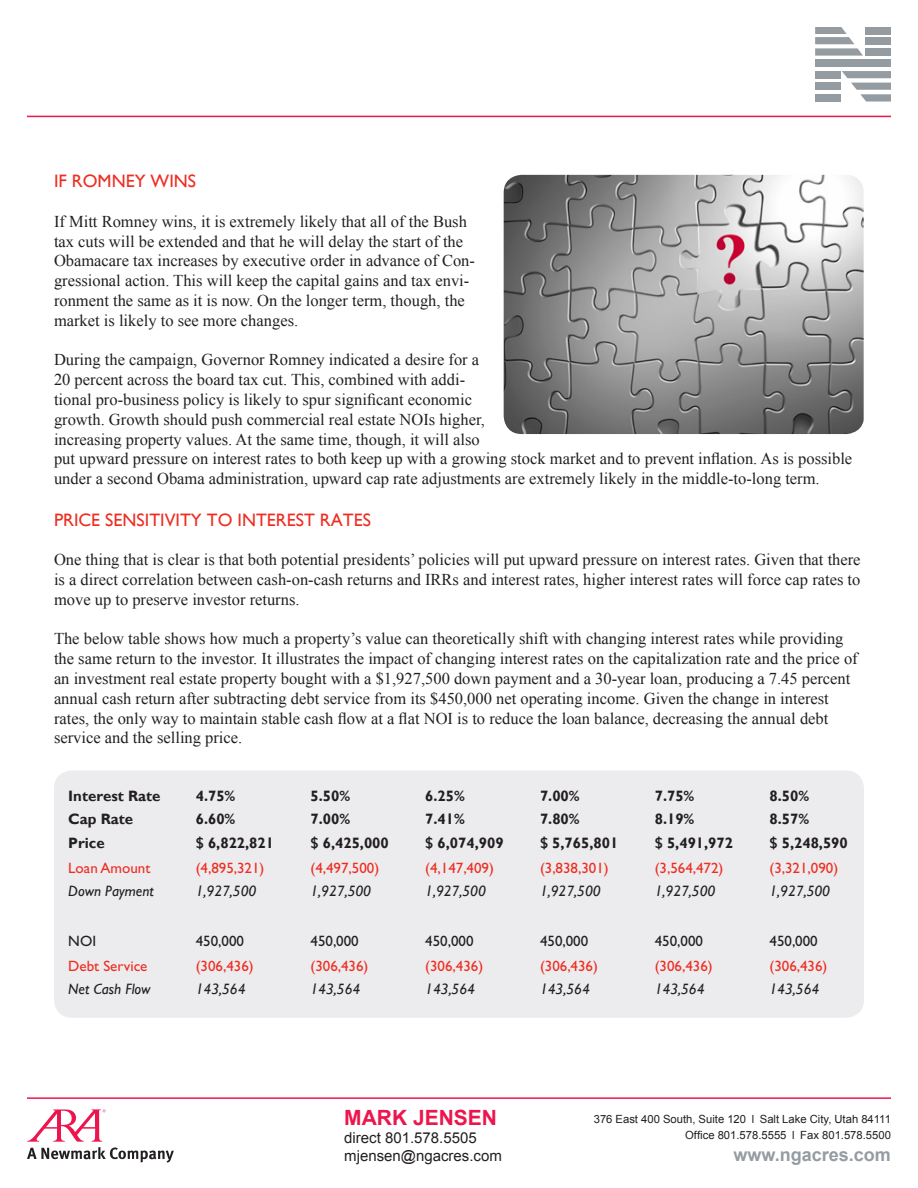
<style>
.page{position:relative;width:918px;height:1188px;background:#fff}
.page>*{position:absolute;margin:0;border:0;box-sizing:border-box;transform-origin:0 0}
.t1{font:700 21px "Arial";color:#ed154e}
.t2{font:18px "Gill Sans";color:#ee2e22}
.t3{font:700 18px "Arial";color:#959ca1}
.t4{font:16.5px/19.8px "Times New Roman";color:#231f20}
.t5{font:700 15px "Gill Sans";color:#231f20}
.t6{font:15px "Gill Sans";color:#ee2e22}
.t7{font:italic 15px "Gill Sans";color:#231f20}
.t8{font:15px "Gill Sans";color:#231f20}
.t9{font:15px/18px "Arial";color:#231f20}
.t10{font:12px "Gill Sans";color:#231f20}
.t11{font:11.25px/16.5px "Arial";color:#231f20;text-align:right}
</style>
<div class="page">
<div style="left:866px;top:37px;width:25px;height:7px;background:#959ca1"></div>
<div style="left:866px;top:48px;width:25px;height:8px;background:#959ca1"></div>
<div style="left:815px;top:60px;width:76px;height:7px;background:#959ca1"></div>
<div style="left:815px;top:71px;width:26px;height:7px;background:#959ca1"></div>
<div style="left:815px;top:83px;width:26px;height:7px;background:#959ca1"></div>
<svg style="left:842px;top:71px;width:49px;height:31px"></svg>
<div style="left:815px;top:94px;width:26px;height:8px;background:#959ca1"></div>
<div style="left:866px;top:27px;width:25px;height:7px;background:#959ca1"></div>
<svg style="left:815px;top:27px;width:48px;height:29px"></svg>
<hr style="left:27px;top:1097px;width:864px;height:2px;background:#ed154e">
<hr style="left:27px;top:116px;width:864px;height:1px;background:#ed154e">
<svg style="left:27px;top:1109px;width:147px;height:54px"></svg>
<div style="left:54px;top:770px;width:810px;height:248px;background:#ececee;border-radius:18px"></div>
<img style="left:504px;top:175px;width:360px;height:259px">
<p class="t2" style="left:54px;top:170px;width:144px">IF ROMNEY WINS</p>
<p class="t4" style="left:54px;top:211px;width:423px">If Mitt Romney wins, it is extremely likely that all of the Bush tax cuts will be extended and that he will delay the start of the Obamacare tax increases by executive order in advance of Con&shy;gressional action. This will keep the capital gains and tax envi&shy;ronment the same as it is now. On the longer term, though, the market is likely to see more changes.</p>
<p class="t4" style="left:54px;top:350px;width:800px">During the campaign, Governor Romney indicated a desire for a<br>20 percent across the board tax cut. This, combined with addi-<br>tional pro-business policy is likely to spur significant economic<br>growth. Growth should push commercial real estate NOIs higher,<br>increasing property values. At the same time, though, it will also<br>put upward pressure on interest rates to both keep up with a growing stock market and to prevent inflation. As is possible under a second Obama administration, upward cap rate adjustments are extremely likely in the middle-to-long term.</p>
<p class="t2" style="left:54px;top:509px;width:318px">PRICE SENSITIVITY TO INTEREST RATES</p>
<p class="t4" style="left:54px;top:549px;width:808px;text-align:justify">One thing that is clear is that both potential presidents’ policies will put upward pressure on interest rates. Given that there is a direct correlation between cash-on-cash returns and IRRs and interest rates, higher interest rates will force cap rates to move up to preserve investor returns.</p>
<p class="t4" style="left:54px;top:629px;width:805px">The below table shows how much a property’s value can theoretically shift with changing interest rates while providing the same return to the investor. It illustrates the impact of changing interest rates on the capitalization rate and the price of an investment real estate property bought with a $1,927,500 down payment and a 30-year loan, producing a 7.45 percent annual cash return after subtracting debt service from its $450,000 net operating income. Given the change in interest rates, the only way to maintain stable cash flow at a flat NOI is to reduce the loan balance, decreasing the annual debt service and the selling price.</p>
<p class="t5" style="left:68px;top:787px;width:94px">Interest Rate</p>
<p class="t5" style="left:196px;top:787px;width:41px">4.75%</p>
<p class="t5" style="left:310px;top:787px;width:41px">5.50%</p>
<p class="t5" style="left:425px;top:787px;width:41px">6.25%</p>
<p class="t5" style="left:540px;top:787px;width:41px">7.00%</p>
<p class="t5" style="left:655px;top:787px;width:41px">7.75%</p>
<p class="t5" style="left:770px;top:787px;width:41px">8.50%</p>
<p class="t5" style="left:68px;top:810px;width:66px">Cap Rate</p>
<p class="t5" style="left:196px;top:810px;width:41px">6.60%</p>
<p class="t5" style="left:311px;top:810px;width:41px">7.00%</p>
<p class="t5" style="left:425px;top:810px;width:41px">7.41%</p>
<p class="t5" style="left:540px;top:810px;width:41px">7.80%</p>
<p class="t5" style="left:655px;top:810px;width:41px">8.19%</p>
<p class="t5" style="left:770px;top:810px;width:41px">8.57%</p>
<p class="t5" style="left:68px;top:834px;width:38px">Price</p>
<p class="t5" style="left:196px;top:834px;width:80px">$ 6,822,821</p>
<p class="t5" style="left:311px;top:834px;width:80px">$ 6,425,000</p>
<p class="t5" style="left:425px;top:834px;width:80px">$ 6,074,909</p>
<p class="t5" style="left:540px;top:834px;width:80px">$ 5,765,801</p>
<p class="t5" style="left:655px;top:834px;width:80px">$ 5,491,972</p>
<p class="t5" style="left:770px;top:834px;width:80px">$ 5,248,590</p>
<p class="t6" style="left:68px;top:859px;width:84px">Loan Amount</p>
<p class="t6" style="left:196px;top:859px;width:70px">(4,895,321)</p>
<p class="t6" style="left:311px;top:859px;width:70px">(4,497,500)</p>
<p class="t6" style="left:425px;top:859px;width:70px">(4,147,409)</p>
<p class="t6" style="left:540px;top:859px;width:70px">(3,838,301)</p>
<p class="t6" style="left:655px;top:859px;width:70px">(3,564,472)</p>
<p class="t6" style="left:770px;top:859px;width:70px">(3,321,090)</p>
<p class="t7" style="left:68px;top:883px;width:87px">Down Payment</p>
<p class="t7" style="left:196px;top:883px;width:62px">1,927,500</p>
<p class="t7" style="left:311px;top:883px;width:62px">1,927,500</p>
<p class="t7" style="left:425px;top:883px;width:62px">1,927,500</p>
<p class="t7" style="left:540px;top:883px;width:62px">1,927,500</p>
<p class="t7" style="left:655px;top:883px;width:62px">1,927,500</p>
<p class="t7" style="left:770px;top:883px;width:62px">1,927,500</p>
<p class="t8" style="left:68px;top:932px;width:29px">NOI</p>
<p class="t8" style="left:196px;top:932px;width:50px">450,000</p>
<p class="t8" style="left:311px;top:932px;width:50px">450,000</p>
<p class="t8" style="left:425px;top:932px;width:50px">450,000</p>
<p class="t8" style="left:540px;top:932px;width:50px">450,000</p>
<p class="t8" style="left:655px;top:932px;width:50px">450,000</p>
<p class="t8" style="left:770px;top:932px;width:50px">450,000</p>
<p class="t6" style="left:68px;top:957px;width:81px">Debt Service</p>
<p class="t6" style="left:196px;top:957px;width:59px">(306,436)</p>
<p class="t6" style="left:311px;top:957px;width:59px">(306,436)</p>
<p class="t6" style="left:425px;top:957px;width:59px">(306,436)</p>
<p class="t6" style="left:540px;top:957px;width:59px">(306,436)</p>
<p class="t6" style="left:655px;top:957px;width:59px">(306,436)</p>
<p class="t6" style="left:770px;top:957px;width:59px">(306,436)</p>
<p class="t7" style="left:68px;top:981px;width:84px">Net Cash Flow</p>
<p class="t7" style="left:196px;top:981px;width:51px">143,564</p>
<p class="t7" style="left:311px;top:981px;width:51px">143,564</p>
<p class="t7" style="left:425px;top:981px;width:51px">143,564</p>
<p class="t7" style="left:540px;top:981px;width:51px">143,564</p>
<p class="t7" style="left:655px;top:981px;width:51px">143,564</p>
<p class="t7" style="left:770px;top:981px;width:51px">143,564</p>
<p class="t1" style="left:344px;top:1103px;width:154px">MARK JENSEN</p>
<p class="t9" style="left:344px;top:1129px;width:159px">direct 801.578.5505 mjensen@ngacres.com</p>
<p class="t10" style="left:550px;top:1107px;width:316px">Main: (801) 322-2000 • Fax: (801) 322-2040 • www.comre.com</p>
<p class="t11" style="left:594px;top:1111px;width:299px">376 East 400 South, Suite 120 l Salt Lake City, Utah 84111<br>Office 801.578.5555 l Fax 801.578.5500</p>
<p class="t3" style="left:734px;top:1143px;width:159px">www.ngacres.com</p>
</div>
